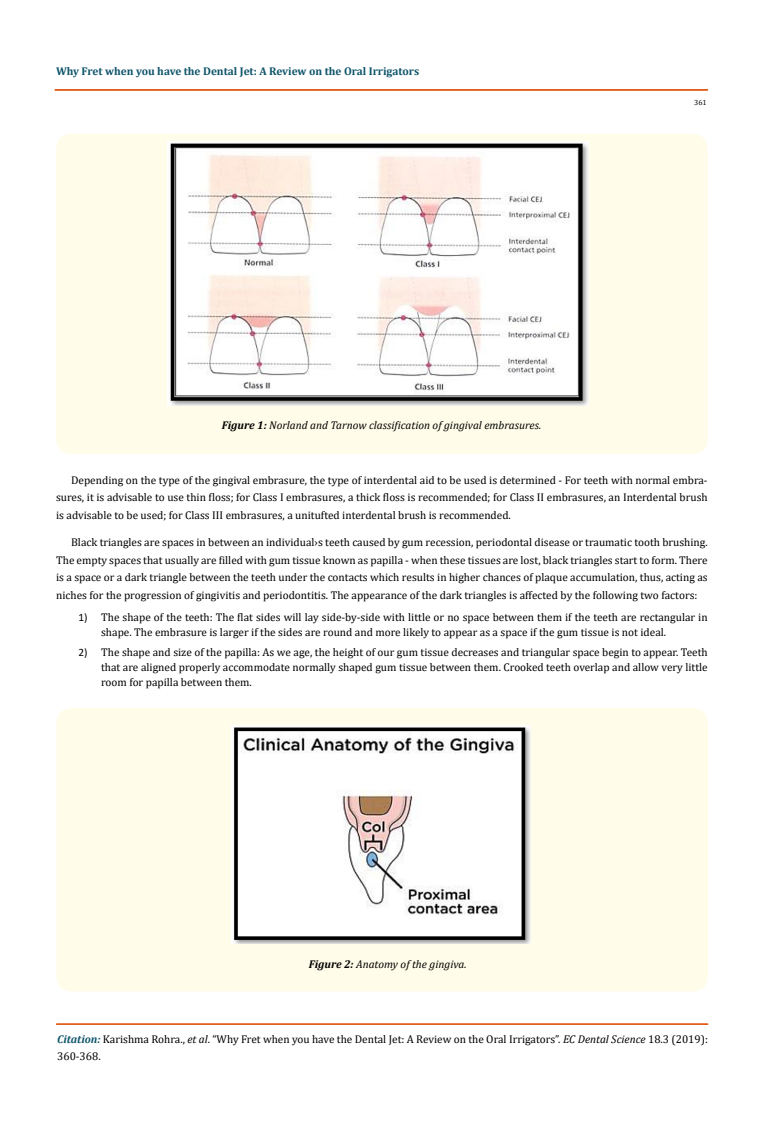
<style>
.page{position:relative;width:764px;height:1127px;background:#fff}
.page>*{position:absolute;margin:0;border:0;box-sizing:border-box;transform-origin:0 0}
.t1{font:11.25px/17.5px "Cambria";color:#000;text-align:justify}
.t2{font:italic 11.25px "Cambria";color:#000}
.t3{font:700 11.25px "Cambria";color:#0e546a}
.t4{font:7.5px "Cambria";color:#000}
.s1{font-weight:700}
.s2{font-family:"Calibri"}
.s3{font-weight:700;font-style:italic;color:#0e546a}
.s4{font-style:italic}
</style>
<div class="page">
<div style="left:55px;top:90px;width:653px;height:1px;border:1px solid #e05d1a"></div>
<div style="left:56px;top:1023px;width:652px;height:1px;border:1px solid #e05d1a"></div>
<div style="left:56px;top:134px;width:652px;height:320px;background:#fffde9;border-radius:15px"></div>
<div style="left:56px;top:708px;width:652px;height:283px;background:#fffde9;border-radius:15px"></div>
<img style="left:168px;top:141px;width:421px;height:264px">
<img style="left:231px;top:725px;width:299px;height:217px">
<p class="t3" style="left:56px;top:63px;width:365px">Why Fret when you have the Dental Jet: A Review on the Oral Irrigators</p>
<p class="t2" style="left:222px;top:417px;width:321px"><span class="s1">Figure 1:</span> Norland and Tarnow classification of gingival embrasures.</p>
<p class="t4" style="left:694px;top:98px;width:14px">361</p>
<p class="t1" style="left:56px;top:471px;width:653px;text-indent:15px">Depending on the type of the gingival embrasure, the type of interdental aid to be used is determined - For teeth with normal embra&shy;sures, it is advisable to use thin floss; for Class I embrasures, a thick floss is recommended; for Class II embrasures, an Interdental brush is advisable to be used; for Class III embrasures, a unitufted interdental brush is recommended.</p>
<p class="t1" style="left:56px;top:533px;width:653px;text-indent:15px">Black triangles are spaces in between an individual›s teeth caused by gum recession, periodontal disease or traumatic tooth brushing.<br>The empty spaces that usually are filled with gum tissue known as papilla - when these tissues are lost, black triangles start to form. There is a space or a dark triangle between the teeth under the contacts which results in higher chances of plaque accumulation, thus, acting as niches for the progression of gingivitis and periodontitis. The appearance of the dark triangles is affected by the following two factors:</p>
<p class="t1" style="left:101px;top:610px;width:608px;line-height:15px;text-indent:-22px"><span class="s2">1)</span> The shape of the teeth: The flat sides will lay side-by-side with little or no space between them if the teeth are rectangular in shape. The embrasure is larger if the sides are round and more likely to appear as a space if the gum tissue is not ideal.</p>
<p class="t1" style="left:101px;top:645px;width:608px;line-height:15px;text-indent:-22px"><span class="s2">2)</span> The shape and size of the papilla: As we age, the height of our gum tissue decreases and triangular space begin to appear. Teeth that are aligned properly accommodate normally shaped gum tissue between them. Crooked teeth overlap and allow very little room for papilla between them.</p>
<p class="t2" style="left:309px;top:956px;width:159px"><span class="s1">Figure 2:</span> Anatomy of the gingiva.</p>
<p class="t1" style="left:57px;top:1029px;width:652px"><span class="s3">Citation:</span> Karishma Rohra., <span class="s4">et al</span>. “Why Fret when you have the Dental Jet: A Review on the Oral Irrigators”. <span class="s4">EC Dental Science</span> 18.3 (2019):<br>360-368.</p>
</div>
